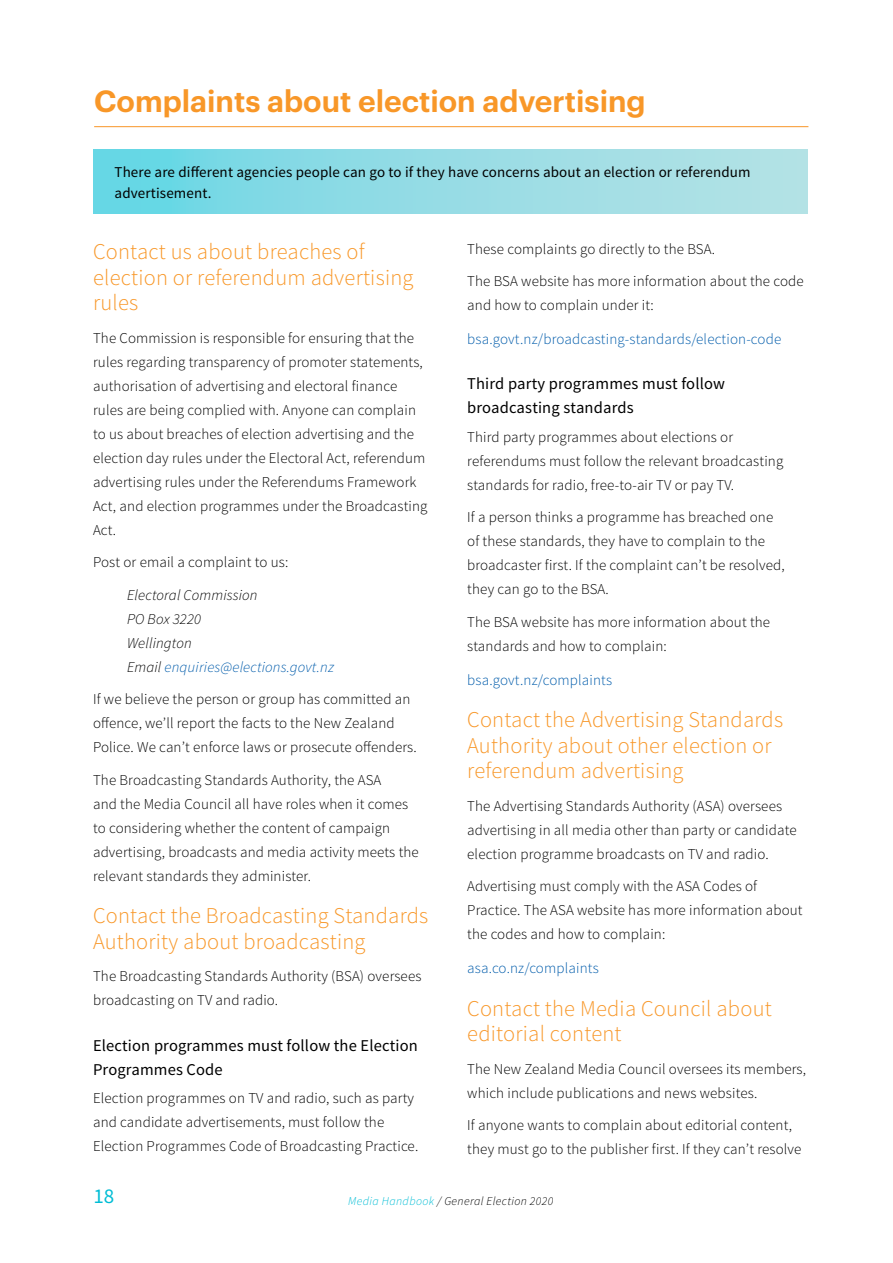
<style>
.page{position:relative;width:893px;height:1263px;background:#fff}
.page>*{position:absolute;margin:0;border:0;box-sizing:border-box;transform-origin:0 0}
.t1{font:600 30px "Graphik";color:#f89728}
.t2{font:300 22.5px/25.5px "Source Sans Pro";letter-spacing:.01em;color:#f89728}
.t3{font:21px "Source Sans Pro";color:#00bdd5}
.t4{font:16.5px/24px "Source Sans Pro";letter-spacing:.01em;color:#000}
.t5{font:300 15px/24px "Source Sans Pro";letter-spacing:.01em;color:#000}
.t6{font:15px/21px "Source Sans Pro";letter-spacing:.01em;color:#000}
.t7{font:300 15px "Source Sans Pro";letter-spacing:.01em;color:#005cab}
.t8{font:italic 300 15px/24px "Source Sans Pro";letter-spacing:.01em;color:#000}
.t9{font:italic 300 12px "Source Sans Pro";letter-spacing:.03em;color:#000}
.s1{color:#005cab}
.s2{color:#00bdd5}
</style>
<div class="page">
<hr style="left:94px;top:126px;width:714px;height:1px;background:#f89728">
<div style="left:93px;top:149px;width:714px;height:64px;background:linear-gradient(to right,#6ad6e5,#bae2e5)"></div>
<h1 class="t1" style="left:94px;top:78px;width:553px">Complaints about election advertising</h1>
<p class="t6" style="left:115px;top:161px;width:638px">There are different agencies people can go to if they have concerns about an election or referendum advertisement.</p>
<h2 class="t2" style="left:93px;top:239px;width:322px">Contact us about breaches of election or referendum advertising rules</h2>
<p class="t5" style="left:93px;top:326px;width:336px">The Commission is responsible for ensuring that the rules regarding transparency of promoter statements, authorisation of advertising and electoral finance rules are being complied with. Anyone can complain to us about breaches of election advertising and the election day rules under the Electoral Act, referendum advertising rules under the Referendums Framework Act, and election programmes under the Broadcasting Act.</p>
<p class="t5" style="left:93px;top:550px;width:197px">Post or email a complaint to us:</p>
<p class="t8" style="left:127px;top:583px;width:208px">Electoral Commission<br>PO Box 3220<br>Wellington<br>Email <span class="s1">enquiries@elections.govt.nz</span></p>
<p class="t5" style="left:93px;top:687px;width:325px">If we believe the person or group has committed an offence, we’ll report the facts to the New Zealand<br>Police. We can’t enforce laws or prosecute offenders.</p>
<p class="t5" style="left:93px;top:768px;width:327px">The Broadcasting Standards Authority, the ASA<br>and the Media Council all have roles when it comes to considering whether the content of campaign advertising, broadcasts and media activity meets the relevant standards they administer.</p>
<h2 class="t2" style="left:93px;top:903px;width:337px">Contact the Broadcasting Standards<br>Authority about broadcasting</h2>
<p class="t5" style="left:93px;top:964px;width:330px">The Broadcasting Standards Authority (BSA) oversees broadcasting on TV and radio.</p>
<p class="t4" style="left:93px;top:1033px;width:326px">Election programmes must follow the Election<br>Programmes Code</p>
<p class="t5" style="left:93px;top:1086px;width:327px">Election programmes on TV and radio, such as party and candidate advertisements, must follow the<br>Election Programmes Code of Broadcasting Practice.</p>
<p class="t5" style="left:467px;top:232px;width:338px;line-height:32.5px">These complaints go directly to the BSA.<br>The BSA website has more information about the code</p>
<p class="t5" style="left:467px;top:293px;width:188px">and how to complain under it:</p>
<p class="t7" style="left:467px;top:330px;width:316px">bsa.govt.nz/broadcasting-standards/election-code</p>
<p class="t4" style="left:467px;top:372px;width:259px">Third party programmes must follow broadcasting standards</p>
<p class="t5" style="left:467px;top:425px;width:318px">Third party programmes about elections or referendums must follow the relevant broadcasting standards for radio, free-to-air TV or pay TV.</p>
<p class="t5" style="left:467px;top:505px;width:319px">If a person thinks a programme has breached one of these standards, they have to complain to the broadcaster first. If the complaint can’t be resolved, they can go to the BSA.</p>
<p class="t5" style="left:467px;top:610px;width:304px">The BSA website has more information about the standards and how to complain:</p>
<p class="t7" style="left:467px;top:671px;width:146px">bsa.govt.nz/complaints</p>
<h2 class="t2" style="left:467px;top:707px;width:317px">Contact the Advertising Standards<br>Authority about other election or referendum advertising</h2>
<p class="t5" style="left:467px;top:794px;width:331px">The Advertising Standards Authority (ASA) oversees advertising in all media other than party or candidate election programme broadcasts on TV and radio.</p>
<p class="t5" style="left:467px;top:874px;width:337px">Advertising must comply with the ASA Codes of<br>Practice. The ASA website has more information about the codes and how to complain:</p>
<p class="t7" style="left:467px;top:959px;width:133px">asa.co.nz/complaints</p>
<h2 class="t2" style="left:467px;top:996px;width:306px">Contact the Media Council about editorial content</h2>
<p class="t5" style="left:467px;top:1057px;width:340px">The New Zealand Media Council oversees its members, which include publications and news websites.</p>
<p class="t5" style="left:467px;top:1113px;width:336px">If anyone wants to complain about editorial content, they must go to the publisher first. If they can’t resolve</p>
<h3 class="t3" style="left:94px;top:1183px;width:22px">18</h3>
<p class="t9" style="left:348px;top:1193px;width:206px"><span class="s2">Media Handbook</span> / General Election 2020</p>
</div>
